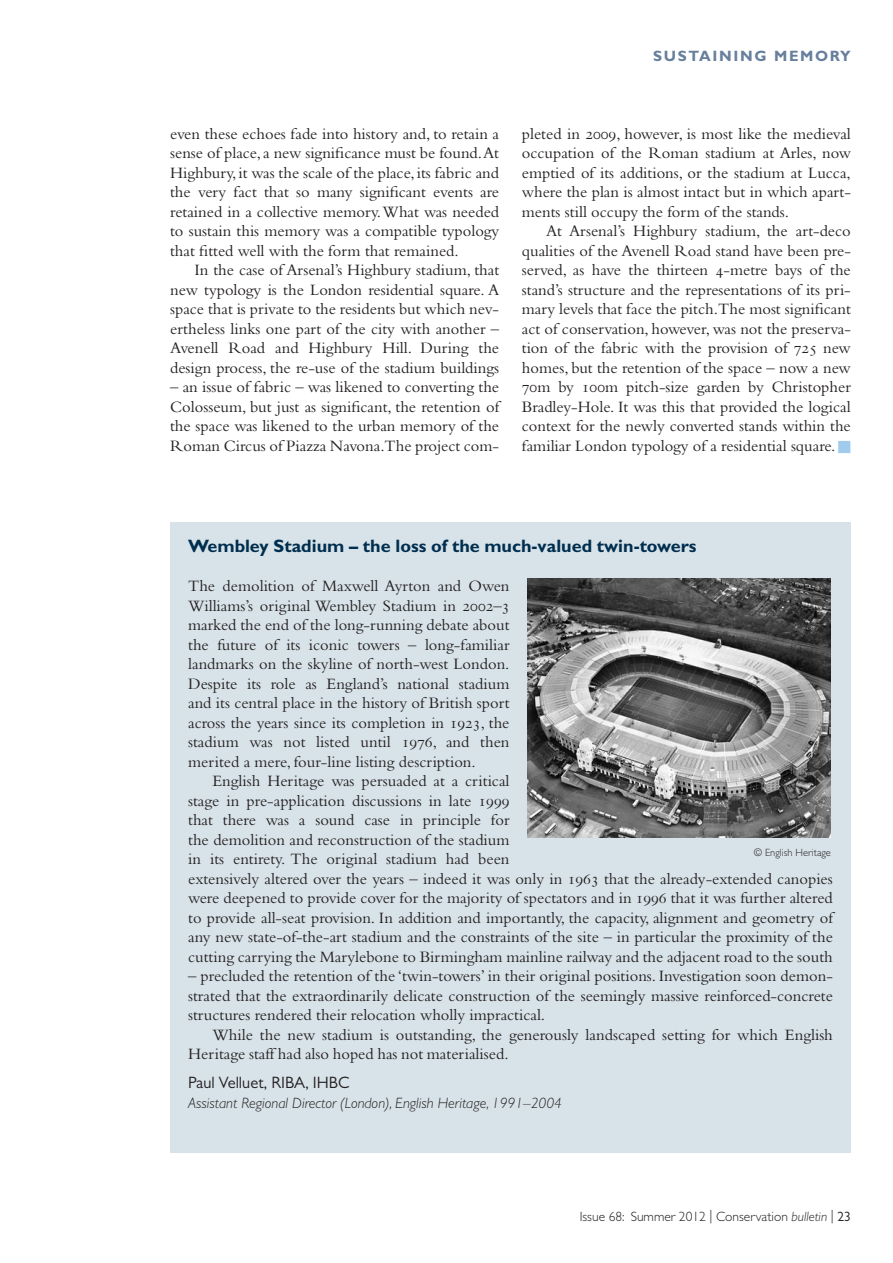
<style>
.page{position:relative;width:893px;height:1263px;background:#fff}
.page>*{position:absolute;margin:0;border:0;box-sizing:border-box;transform-origin:0 0}
.t1{font:700 18px "Gill Sans";color:#002e4f}
.t2{font:16.5px/19.5px "Bembo";color:#231f20;text-align:justify}
.t3{font:16.5px "Gill Sans";color:#231f20}
.t4{font:italic 300 15px "Gill Sans";color:#231f20}
.t5{font:700 15px "Gill Sans";letter-spacing:.11em;color:#677f9d}
.t6{font:300 13.5px "Gill Sans";color:#231f20}
.t7{font:300 10.5px "Gill Sans";color:#231f20}
.s1{font-family:"Bembo Expert"}
.s2{color:#a0cbed}
.s3{font-style:italic}
.s4{font-weight:400}
</style>
<div class="page">
<div style="left:170px;top:522px;width:680px;height:630px;background:#d8e3e9"></div>
<img style="left:527px;top:578px;width:303px;height:260px">
<p class="t5" style="left:653px;top:51px;width:199px">SUSTAINING MEMORY</p>
<p class="t2" style="left:170px;top:125px;width:330px">even these echoes fade into history and, to retain a sense of place, a new significance must be found.At Highbury, it was the scale of the place, its fabric and the very fact that so many significant events are retained in a collective memory.What was needed to sustain this memory was a compatible typology that fitted well with the form that remained.</p>
<p class="t2" style="left:170px;top:262px;width:330px;text-indent:24px">In the case of Arsenal’s Highbury stadium, that new typology is the London residential square. A space that is private to the residents but which nev&shy;ertheless links one part of the city with another – Avenell Road and Highbury Hill. During the design process, the re-use of the stadium buildings</p>
<p class="t2" style="left:170px;top:379px;width:330px">– an issue of fabric – was likened to converting the Colosseum, but just as significant, the retention of the space was likened to the urban memory of the Roman Circus of Piazza Navona.The project com-</p>
<p class="t2" style="left:522px;top:125px;width:330px">pleted in <span class="s1">2009</span>, however, is most like the medieval occupation of the Roman stadium at Arles, now emptied of its additions, or the stadium at Lucca, where the plan is almost intact but in which apart&shy;ments still occupy the form of the stands.</p>
<p class="t2" style="left:522px;top:223px;width:330px;text-indent:24px">At Arsenal’s Highbury stadium, the art-deco qualities of the Avenell Road stand have been pre&shy;served, as have the thirteen <span class="s1">4</span>-metre bays of the stand’s structure and the representations of its pri&shy;mary levels that face the pitch.The most significant act of conservation, however, was not the preserva&shy;tion of the fabric with the provision of <span class="s1">725</span> new homes, but the retention of the space – now a new <span class="s1">70</span>m by <span class="s1">100</span>m pitch-size garden by Christopher Bradley-Hole. It was this that provided the logical context for the newly converted stands within the familiar London typology of a residential square. <span class="s2">■</span></p>
<h4 class="t1" style="left:188px;top:540px;width:509px">Wembley Stadium – the loss of the much-valued twin-towers</h4>
<p class="t2" style="left:188px;top:578px;width:323px">The demolition of Maxwell Ayrton and Owen Williams’s original Wembley Stadium in <span class="s1">2002</span>–<span class="s1">3 </span>marked the end of the long-running debate about the future of its iconic towers – long-familiar landmarks on the skyline of north-west London.<br>Despite its role as England’s national stadium and its central place in the history of British sport across the years since its completion in <span class="s1">1923</span>, the stadium was not listed until <span class="s1">1976</span>, and then merited a mere, four-line listing description.</p>
<p class="t2" style="left:188px;top:773px;width:646px;text-align:left;text-indent:24px">English Heritage was persuaded at a critical<br>stage in pre-application discussions in late <span class="s1">1999<br></span>that there was a sound case in principle for<br>the demolition and reconstruction of the stadium<br>in its entirety. The original stadium had been<br>extensively altered over the years – indeed it was only in <span class="s1">1963</span> that the already-extended canopies were deepened to provide cover for the majority of spectators and in <span class="s1">1996</span> that it was further altered to provide all-seat provision. In addition and importantly, the capacity, alignment and geometry of any new state-of-the-art stadium and the constraints of the site – in particular the proximity of the cutting carrying the Marylebone to Birmingham mainline railway and the adjacent road to the south</p>
<p class="t2" style="left:188px;top:968px;width:646px">– precluded the retention of the ‘twin-towers’ in their original positions. Investigation soon demon&shy;strated that the extraordinarily delicate construction of the seemingly massive reinforced-concrete structures rendered their relocation wholly impractical.</p>
<p class="t2" style="left:188px;top:1026px;width:646px;text-indent:24px">While the new stadium is outstanding, the generously landscaped setting for which English<br>Heritage staff had also hoped has not materialised.</p>
<p class="t3" style="left:188px;top:1077px;width:163px">Paul Velluet, RIBA, IHBC</p>
<p class="t4" style="left:188px;top:1098px;width:375px">Assistant Regional Director (London), English Heritage, 1991–2004</p>
<p class="t7" style="left:754px;top:849px;width:78px">© English Heritage</p>
<p class="t6" style="left:579px;top:1212px;width:273px">Issue 68: Summer 2012 | Conservation <span class="s3">bulletin</span> | <span class="s4">23</span></p>
</div>
